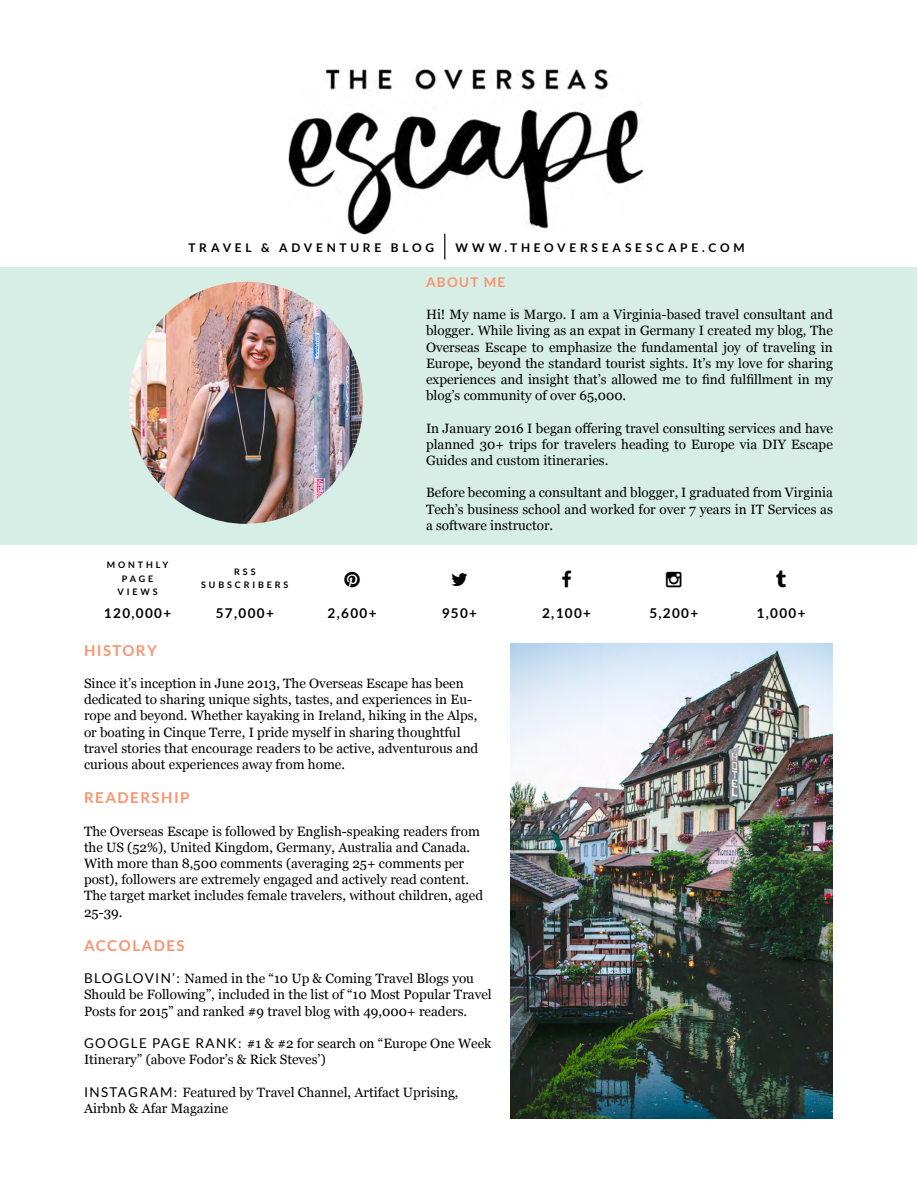
<style>
.page{position:relative;width:918px;height:1188px;background:#fff}
.page>*{position:absolute;margin:0;border:0;box-sizing:border-box;transform-origin:0 0}
.t1{font:700 15px "Lato";letter-spacing:.1em;color:#f79571}
.t2{font:13.5px/16.2px "Georgia";color:#000}
.t3{font:700 13.5px "Lato";letter-spacing:.1em;color:#000}
.t4{font:700 13.5px "Lato";letter-spacing:.1em;color:#f79571}
.t5{font:700 12px "Lato";letter-spacing:.31em;color:#000}
.t6{font:700 9px/13.5px "Lato";letter-spacing:.32em;color:#000;text-align:center}
.s1{font-family:"Lato"}
</style>
<div class="page">
<div style="left:1px;top:267px;width:916px;height:278px;background:#d7eee7"></div>
<img style="left:129px;top:282px;width:234px;height:242px">
<img style="left:511px;top:644px;width:321px;height:474px">
<img style="left:288px;top:69px;width:355px;height:166px">
<hr style="left:444px;top:234px;width:2px;height:25px;background:#333">
<p class="t5" style="left:188px;top:240px;width:247px">TRAVEL &amp; ADVENTURE BLOG</p>
<p class="t5" style="left:456px;top:240px;width:291px">WWW.THEOVERSEASESCAPE.COM</p>
<p class="t4" style="left:426px;top:274px;width:81px">ABOUT ME</p>
<p class="t2" style="left:426px;top:306px;width:408px;text-align:justify">Hi! My name is Margo. I am a Virginia-based travel consultant and blogger. While living as an expat in Germany I created my blog, The Overseas Escape to emphasize the fundamental joy of traveling in Europe, beyond the standard tourist sights. It’s my love for sharing experiences and insight that’s allowed me to find fulfillment in my blog’s community of over 65,000.</p>
<p class="t2" style="left:426px;top:419px;width:408px;text-align:justify">In January 2016 I began offering travel consulting services and have planned 30+ trips for travelers heading to Europe via DIY Escape Guides and custom itineraries.</p>
<p class="t2" style="left:426px;top:484px;width:408px;text-align:justify">Before becoming a consultant and blogger, I graduated from Virginia Tech’s business school and worked for over 7 years in IT Services as a software instructor.</p>
<p class="t6" style="left:107px;top:558px;width:63px">MONTHLY<br>PAGE<br>VIEWS</p>
<p class="t6" style="left:201px;top:565px;width:89px">RSS<br>SUBSCRIBERS</p>
<p class="t3" style="left:104px;top:605px;width:69px">120,000+</p>
<p class="t3" style="left:216px;top:605px;width:60px">57,000+</p>
<p class="t3" style="left:328px;top:605px;width:50px">2,600+</p>
<p class="t3" style="left:442px;top:605px;width:37px">950+</p>
<p class="t3" style="left:542px;top:605px;width:50px">2,100+</p>
<p class="t3" style="left:649px;top:605px;width:50px">5,200+</p>
<p class="t3" style="left:757px;top:605px;width:50px">1,000+</p>
<p class="t1" style="left:84px;top:642px;width:75px">HISTORY</p>
<p class="t2" style="left:84px;top:675px;width:396px">Since it’s inception in June 2013, The Overseas Escape has been dedicated to sharing unique sights, tastes, and experiences in Eu&shy;rope and beyond. Whether kayaking in Ireland, hiking in the Alps, or boating in Cinque Terre, I pride myself in sharing thoughtful travel stories that encourage readers to be active, adventurous and curious about experiences away from home.</p>
<p class="t1" style="left:84px;top:789px;width:107px">READERSHIP</p>
<p class="t2" style="left:84px;top:822px;width:401px">The Overseas Escape is followed by English-speaking readers from the US (52%), United Kingdom, Germany, Australia and Canada.<br>With more than 8,500 comments (averaging 25+ comments per post), followers are extremely engaged and actively read content.<br>The target market includes female travelers, without children, aged 25-39.</p>
<p class="t1" style="left:84px;top:937px;width:102px">ACCOLADES</p>
<p class="t2" style="left:84px;top:970px;width:409px"><span class="s1">BLOGLOVIN’:</span> Named in the “10 Up &amp; Coming Travel Blogs you<br>Should be Following”, included in the list of “10 Most Popular Travel<br>Posts for 2015” and ranked #9 travel blog with 49,000+ readers.</p>
<p class="t2" style="left:84px;top:1035px;width:409px"><span class="s1">GOOGLE PAGE RANK:</span> #1 &amp; #2 for search on “Europe One Week<br>Itinerary” (above Fodor’s &amp; Rick Steves’)</p>
<p class="t2" style="left:84px;top:1083px;width:376px"><span class="s1">INSTAGRAM:</span> Featured by Travel Channel, Artifact Uprising,<br>Airbnb &amp; Afar Magazine</p>
</div>
